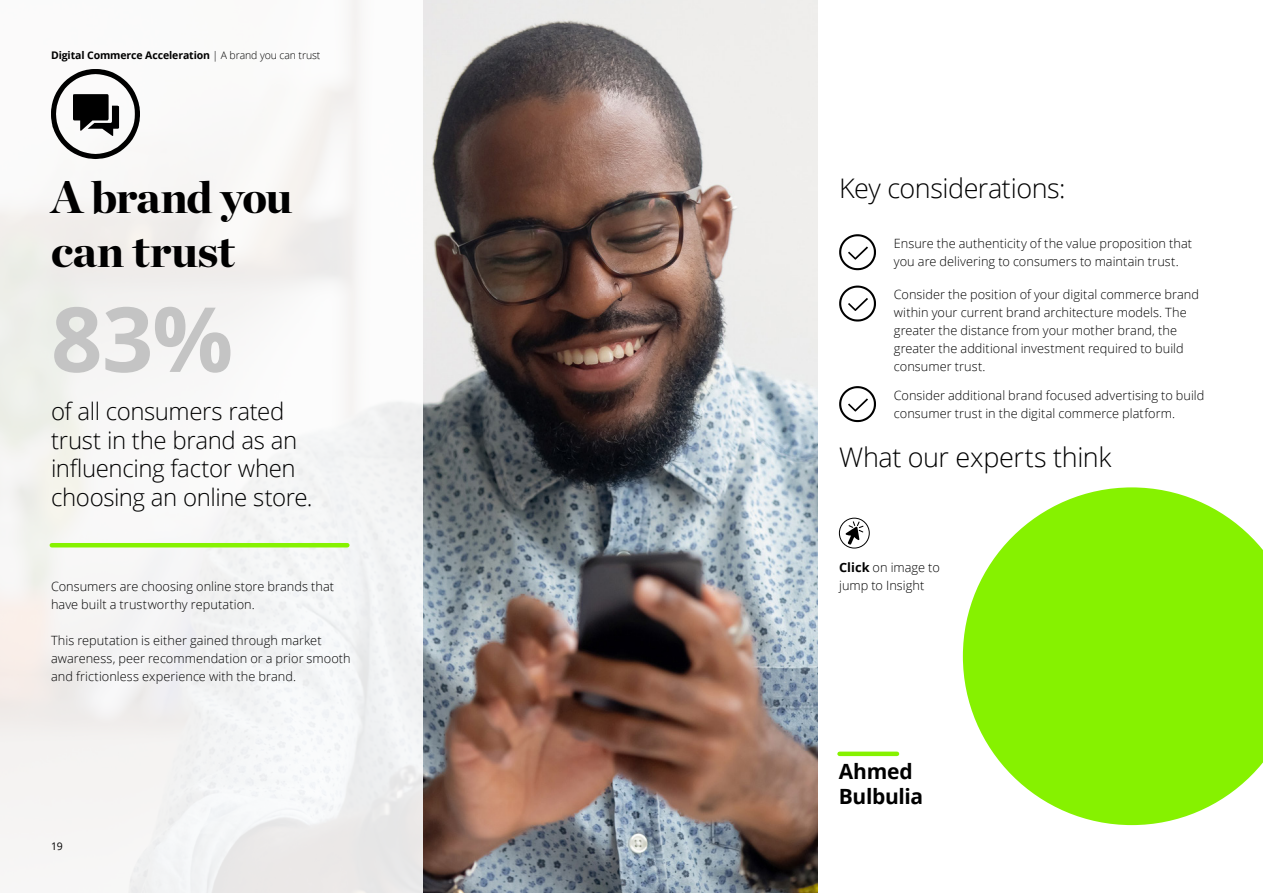
<style>
.page{position:relative;width:1263px;height:893px;background:#fff}
.page>*{position:absolute;margin:0;border:0;box-sizing:border-box;transform-origin:0 0}
.t1{font:700 90px "Open Sans";color:#c4c4c4}
.t2{font:900 45px/54px "Chronicle Display";letter-spacing:-.015em;color:#000}
.t3{font:300 27px "Open Sans";letter-spacing:-.015em;color:#000}
.t4{font:300 24px/28.8px "Open Sans";letter-spacing:-.015em;color:#000}
.t5{font:700 21px/25.2px "Open Sans";letter-spacing:-.015em;color:#000}
.t6{font:300 12.75px/18px "Open Sans";letter-spacing:.005em;color:#000}
.t7{font:700 10.5px "Open Sans";letter-spacing:-.01em;color:#000}
.t8{font:10.5px "Open Sans";color:#000}
.s1{font-weight:300}
.s2{font-weight:700}
</style>
<div class="page">
<img style="left:423px;top:0;width:395px;height:893px">
<div style="left:0;top:0;width:423px;height:893px;background:linear-gradient(to right,#f5f3f1,#f5f6f7)"></div>
<hr style="left:52px;top:543px;width:295px;height:4px;background:#86f200">
<svg style="left:839px;top:234px;width:37px;height:36px"></svg>
<svg style="left:839px;top:386px;width:37px;height:36px"></svg>
<svg style="left:839px;top:286px;width:37px;height:36px"></svg>
<svg style="left:51px;top:69px;width:89px;height:90px"></svg>
<hr style="left:839px;top:752px;width:58px;height:4px;background:#86f200">
<svg style="left:845px;top:520px;width:19px;height:25px"></svg>
<div style="left:839px;top:518px;width:30px;height:30px;border:1px solid #000;border-radius:50%"></div>
<svg style="left:963px;top:487px;width:300px;height:338px;fill:#86f200"></svg>
<p class="t7" style="left:51px;top:48px;width:271px">Digital Commerce Acceleration <span class="s1">| A brand you can trust</span></p>
<h2 class="t2" style="left:51px;top:167px;width:243px">A brand you can trust</h2>
<h1 class="t1" style="left:51px;top:276px;width:184px">83%</h1>
<h3 class="t4" style="left:51px;top:396px;width:263px">of all consumers rated trust in the brand as an influencing factor when choosing an online store.</h3>
<p class="t6" style="left:51px;top:577px;width:285px">Consumers are choosing online store brands that have built a trustworthy reputation.</p>
<p class="t6" style="left:51px;top:631px;width:301px">This reputation is either gained through market awareness, peer recommendation or a prior smooth and frictionless experience with the brand.</p>
<p class="t8" style="left:51px;top:839px;width:13px">19</p>
<h3 class="t3" style="left:839px;top:169px;width:228px">Key considerations:</h3>
<p class="t6" style="left:894px;top:234px;width:300px">Ensure the authenticity of the value proposition that you are delivering to consumers to maintain trust.</p>
<p class="t6" style="left:894px;top:285px;width:307px">Consider the position of your digital commerce brand within your current brand architecture models. The greater the distance from your mother brand, the greater the additional investment required to build consumer trust.</p>
<p class="t6" style="left:894px;top:386px;width:312px">Consider additional brand focused advertising to build consumer trust in the digital commerce platform.</p>
<h3 class="t3" style="left:839px;top:439px;width:274px">What our experts think</h3>
<p class="t6" style="left:839px;top:558px;width:102px"><span class="s2">Click</span> on image to jump to Insight</p>
<h3 class="t5" style="left:839px;top:758px;width:86px">Ahmed<br>Bulbulia</h3>
</div>
